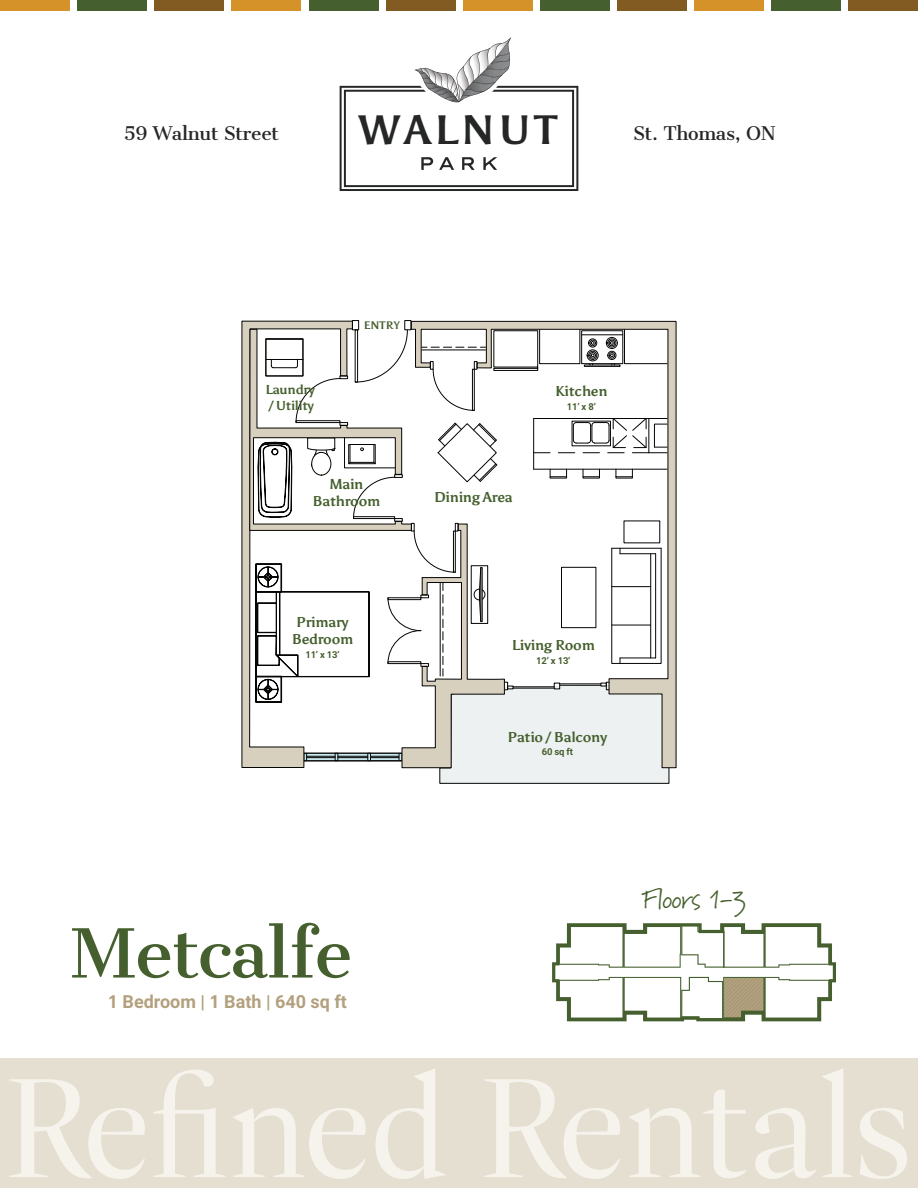
<style>
.page{position:relative;width:918px;height:1188px;background:#fff}
.page>*{position:absolute;margin:0;border:0;box-sizing:border-box;transform-origin:0 0}
.t1{font:143.4px "Dashiell Fine";letter-spacing:-.02em;color:#f6f3ed}
.t2{font:66px "Cantata One";letter-spacing:-.02em;color:#45602e}
.t3{font:700 40.95px "Asul";letter-spacing:.1em;color:#252626}
.t4{font:26.85px "Marydale";letter-spacing:-.02em;color:#45602e}
.t5{font:18px "Cantata One";letter-spacing:-.02em;color:#252626}
.t6{font:18px "Asimov";color:#b3a07e}
.t7{font:700 14.25px/17.1px "Asul";letter-spacing:-.02em;color:#45602e;text-align:center}
.t8{font:700 12.9px/15.5px "Asul";letter-spacing:-.02em;color:#45602e}
.t9{font:700 10.95px "Asul";letter-spacing:.02em;color:#45602e}
.t10{font:9.45px "Asimov";letter-spacing:-.02em;color:#45602e}
</style>
<div class="page">
<div style="left:0;top:1059px;width:918px;height:129px;background:#e5dfd1"></div>
<svg style="left:340px;top:38px;width:238px;height:153px"></svg>
<svg style="left:241px;top:320px;width:111px;height:448px;background:#bcb6a8"></svg>
<svg style="left:411px;top:321px;width:266px;height:447px;background:#bbb4a6"></svg>
<div style="left:352px;top:320px;width:7px;height:10px;border:1px solid #050504"></div>
<svg style="left:249px;top:329px;width:421px;height:455px"></svg>
<div style="left:0;top:0;width:70px;height:11px;background:#d49228"></div>
<div style="left:77px;top:0;width:70px;height:11px;background:#45602e"></div>
<div style="left:154px;top:0;width:70px;height:11px;background:#825b23"></div>
<div style="left:232px;top:0;width:69px;height:11px;background:#d49228"></div>
<div style="left:309px;top:0;width:69px;height:11px;background:#45602e"></div>
<div style="left:386px;top:0;width:70px;height:11px;background:#825b23"></div>
<div style="left:463px;top:0;width:70px;height:11px;background:#d49228"></div>
<div style="left:540px;top:0;width:70px;height:11px;background:#45602e"></div>
<div style="left:618px;top:0;width:69px;height:11px;background:#825b23"></div>
<div style="left:694px;top:0;width:70px;height:11px;background:#d49228"></div>
<div style="left:771px;top:0;width:70px;height:11px;background:#45602e"></div>
<div style="left:848px;top:0;width:70px;height:11px;background:#825b23"></div>
<svg style="left:552px;top:923px;width:284px;height:98px"></svg>
<p class="t3" style="left:359px;top:105px;width:200px">WALNUT</p>
<p class="t5" style="left:124px;top:122px;width:157px">59 Walnut Street</p>
<p class="t5" style="left:633px;top:122px;width:144px">St. Thomas, ON</p>
<p class="t8" style="left:265px;top:382px;width:51px">Laundry / Utility</p>
<p class="t9" style="left:364px;top:319px;width:38px">ENTRY</p>
<p class="t7" style="left:312px;top:475px;width:69px">Main<br>Bathroom</p>
<p class="t7" style="left:434px;top:489px;width:80px">Dining Area</p>
<p class="t7" style="left:555px;top:383px;width:54px">Kitchen</p>
<p class="t10" style="left:567px;top:400px;width:30px">11’ x 8’</p>
<p class="t7" style="left:292px;top:614px;width:63px">Primary<br>Bedroom</p>
<p class="t10" style="left:305px;top:648px;width:36px">11’ x 13’</p>
<p class="t7" style="left:512px;top:637px;width:85px">Living Room</p>
<p class="t10" style="left:536px;top:654px;width:36px">12’ x 13’</p>
<p class="t7" style="left:508px;top:728px;width:101px">Patio / Balcony</p>
<p class="t10" style="left:542px;top:745px;width:33px">60 sq ft</p>
<p class="t2" style="left:70px;top:912px;width:284px">Metcalfe</p>
<p class="t6" style="left:108px;top:989px;width:241px">1 Bedroom | 1 Bath | 640 sq ft</p>
<p class="t4" style="left:642px;top:883px;width:106px">Floors 1-3</p>
<p class="t1" style="left:4px;top:1046px;width:912px">Refined Rentals</p>
</div>
